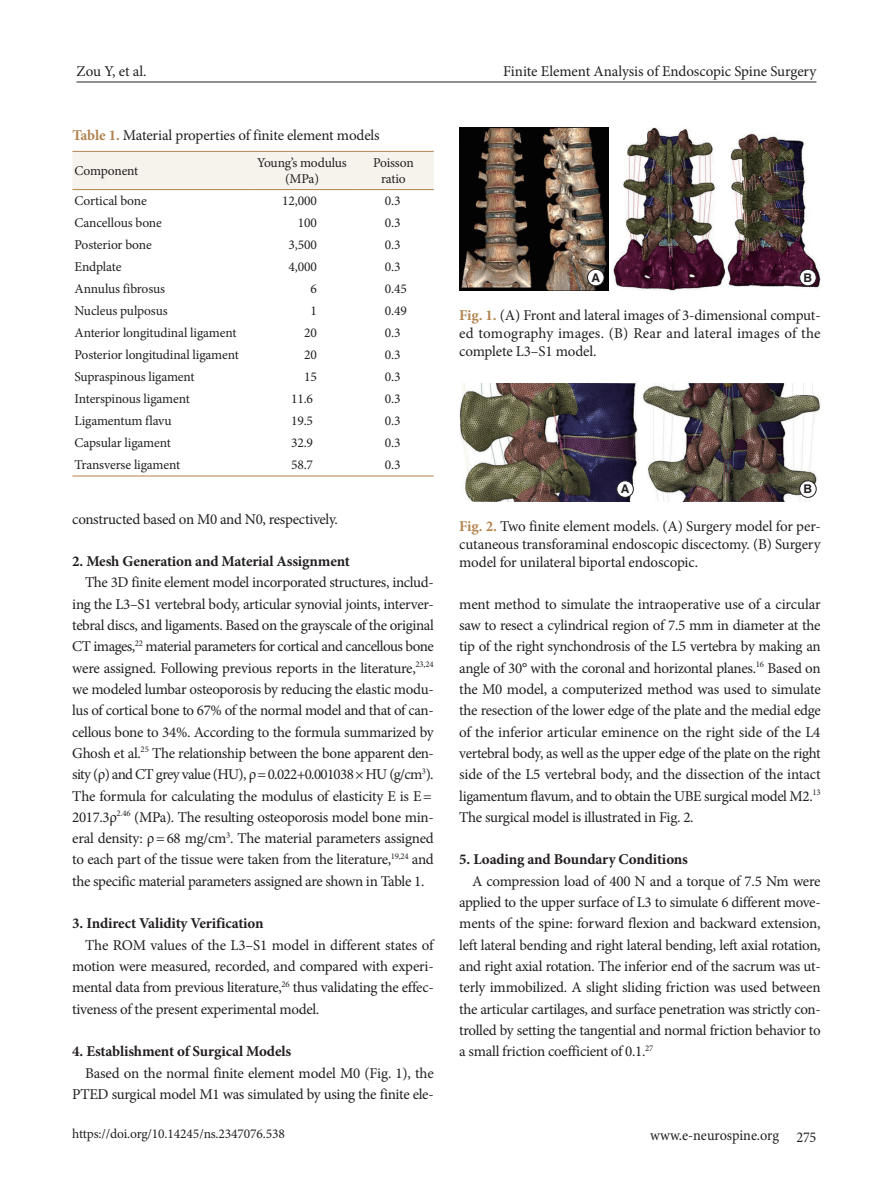
<style>
.page{position:relative;width:893px;height:1191px;background:#fff}
.page>*{position:absolute;margin:0;border:0;box-sizing:border-box;transform-origin:0 0}
.본문{font:15px/21.3px "Minion Pro";letter-spacing:-.02em;color:#231f20;text-align:justify}
.표그림캡션{font:15px/18px "Minion Pro";letter-spacing:-.01em;color:#231f20;text-align:justify}
.중제목{font:700 15px "Minion Pro";letter-spacing:-.01em;color:#231f20}
.본문-2{font:15px "Minion Pro";letter-spacing:-.02em;color:#231f20;scale:.95 1}
.표본문{font:13.5px "Minion Pro";letter-spacing:-.01em;color:#231f20}
.표항목{font:13.5px/16.2px "Minion Pro";letter-spacing:-.015em;color:#231f20;text-align:center}
.doi_번호{font:13.5px "Minion Pro";letter-spacing:-.01em;color:#231f20}
.t1{font:700 12px "Helvetica LT Std";color:#231f20}
.s1{font-weight:700;color:#b28450}
.s2{font-size:15.75px}
</style>
<div class="page">
<hr style="left:77px;top:82px;width:739px;height:1px;background:#231f20">
<div style="left:72px;top:152px;width:362px;height:37px;background:#f6f3ed"></div>
<hr style="left:72px;top:151px;width:179px;height:1px;background:#b28450">
<hr style="left:251px;top:151px;width:102px;height:1px;background:#b28450">
<hr style="left:353px;top:151px;width:81px;height:1px;background:#b28450">
<hr style="left:72px;top:189px;width:179px;height:1px;background:#b28450">
<hr style="left:251px;top:189px;width:102px;height:1px;background:#b28450">
<hr style="left:353px;top:189px;width:81px;height:1px;background:#b28450">
<hr style="left:72px;top:476px;width:179px;height:1px;background:#b28450">
<hr style="left:251px;top:476px;width:102px;height:1px;background:#b28450">
<hr style="left:353px;top:476px;width:81px;height:1px;background:#b28450">
<img style="left:459px;top:128px;width:150px;height:162px">
<img style="left:613px;top:128px;width:207px;height:162px">
<div style="left:587px;top:269px;width:17px;height:17px;background:#fff;border-radius:50%"></div>
<div style="left:587px;top:269px;width:17px;height:17px;border:1px solid #231f20;border-radius:50%"></div>
<div style="left:800px;top:269px;width:16px;height:17px;background:#fff;border-radius:50%"></div>
<div style="left:799px;top:269px;width:17px;height:17px;border:1px solid #231f20;border-radius:50%"></div>
<img style="left:459px;top:384px;width:179px;height:118px">
<img style="left:642px;top:384px;width:179px;height:118px">
<div style="left:617px;top:481px;width:16px;height:16px;background:#fff;border-radius:50%"></div>
<div style="left:617px;top:480px;width:17px;height:17px;border:1px solid #231f20;border-radius:50%"></div>
<div style="left:800px;top:481px;width:16px;height:16px;background:#fff;border-radius:50%"></div>
<div style="left:799px;top:480px;width:17px;height:17px;border:1px solid #231f20;border-radius:50%"></div>
<p class="본문" style="left:77px;top:61px;width:71px">Zou Y, et al.</p>
<p class="본문" style="left:503px;top:61px;width:315px">Finite Element Analysis of Endoscopic Spine Surgery</p>
<p class="표그림캡션" style="left:72px;top:126px;width:309px"><span class="s1">Table 1.</span> Material properties of finite element models</p>
<p class="표항목" style="left:75px;top:162px;width:65px">Component</p>
<p class="표항목" style="left:257px;top:154px;width:91px">Young’s modulus (MPa)</p>
<p class="표항목" style="left:373px;top:154px;width:42px">Poisson</p>
<p class="표항목" style="left:381px;top:171px;width:26px">ratio</p>
<p class="표본문" style="left:75px;top:192px;width:74px">Cortical bone</p>
<p class="표본문" style="left:282px;top:192px;width:36px">12,000</p>
<p class="표본문" style="left:385px;top:192px;width:17px">0.3</p>
<p class="표본문" style="left:75px;top:214px;width:89px">Cancellous bone</p>
<p class="표본문" style="left:298px;top:214px;width:21px">100</p>
<p class="표본문" style="left:385px;top:214px;width:17px">0.3</p>
<p class="표본문" style="left:75px;top:236px;width:79px">Posterior bone</p>
<p class="표본문" style="left:288px;top:236px;width:30px">3,500</p>
<p class="표본문" style="left:385px;top:236px;width:17px">0.3</p>
<p class="표본문" style="left:75px;top:258px;width:48px">Endplate</p>
<p class="표본문" style="left:288px;top:258px;width:30px">4,000</p>
<p class="표본문" style="left:385px;top:258px;width:17px">0.3</p>
<p class="표본문" style="left:75px;top:280px;width:92px">Annulus fibrosus</p>
<p class="표본문" style="left:310px;top:280px;width:8px">6</p>
<p class="표본문" style="left:385px;top:280px;width:24px">0.45</p>
<p class="표본문" style="left:75px;top:302px;width:95px">Nucleus pulposus</p>
<p class="표본문" style="left:310px;top:302px;width:8px">1</p>
<p class="표본문" style="left:385px;top:302px;width:24px">0.49</p>
<p class="표본문" style="left:75px;top:324px;width:163px">Anterior longitudinal ligament</p>
<p class="표본문" style="left:304px;top:324px;width:14px">20</p>
<p class="표본문" style="left:385px;top:324px;width:17px">0.3</p>
<p class="표본문" style="left:75px;top:346px;width:166px">Posterior longitudinal ligament</p>
<p class="표본문" style="left:304px;top:346px;width:14px">20</p>
<p class="표본문" style="left:385px;top:346px;width:17px">0.3</p>
<p class="표본문" style="left:75px;top:368px;width:122px">Supraspinous ligament</p>
<p class="표본문" style="left:304px;top:368px;width:14px">15</p>
<p class="표본문" style="left:385px;top:368px;width:17px">0.3</p>
<p class="표본문" style="left:75px;top:390px;width:117px">Interspinous ligament</p>
<p class="표본문" style="left:291px;top:390px;width:24px">11.6</p>
<p class="표본문" style="left:385px;top:390px;width:17px">0.3</p>
<p class="표본문" style="left:75px;top:412px;width:98px">Ligamentum flavu</p>
<p class="표본문" style="left:291px;top:412px;width:24px">19.5</p>
<p class="표본문" style="left:385px;top:412px;width:17px">0.3</p>
<p class="표본문" style="left:75px;top:434px;width:98px">Capsular ligament</p>
<p class="표본문" style="left:291px;top:434px;width:24px">32.9</p>
<p class="표본문" style="left:385px;top:434px;width:17px">0.3</p>
<p class="표본문" style="left:75px;top:456px;width:107px">Transverse ligament</p>
<p class="표본문" style="left:291px;top:456px;width:24px">58.7</p>
<p class="표본문" style="left:385px;top:456px;width:17px">0.3</p>
<p class="본문" style="left:72px;top:508px;width:267px">constructed based on M0 and N0, respectively.</p>
<p class="중제목" style="left:72px;top:551px;width:279px">2. Mesh Generation and Material Assignment</p>
<p class="본문" style="left:72px;top:572px;width:363px;text-align:left;text-indent:13px">The 3D finite element model incorporated structures, includ&shy;ing the L3–S1 vertebral body, articular synovial joints, interver&shy;tebral discs, and ligaments. Based on the grayscale of the original CT images,<sup>22</sup> material parameters for cortical and cancellous bone were assigned. Following previous reports in the literature,<sup>23,24 </sup>we modeled lumbar osteoporosis by reducing the elastic modu&shy;lus of cortical bone to 67% of the normal model and that of can&shy;cellous bone to 34%. According to the formula summarized by Ghosh et al.<sup>25</sup> The relationship between the bone apparent den&shy;sity (<span class="s2">ρ</span>) and CT grey value (HU), <span class="s2">ρ</span>=0.022+0.001038×HU (g/cm<sup>3</sup>).<br>The formula for calculating the modulus of elasticity E is E= 2017.3<span class="s2">ρ</span><sup>2.46</sup> (MPa). The resulting osteoporosis model bone min&shy;eral density: <span class="s2">ρ</span>= 68 mg/cm<sup>3</sup>. The material parameters assigned to each part of the tissue were taken from the literature,<sup>19,24</sup> and the specific material parameters assigned are shown in Table 1.</p>
<p class="중제목" style="left:72px;top:913px;width:193px">3. Indirect Validity Verification</p>
<p class="본문" style="left:72px;top:934px;width:363px;text-indent:13px">The ROM values of the L3–S1 model in different states of motion were measured, recorded, and compared with experi&shy;mental data from previous literature,<sup>26</sup> thus validating the effec&shy;tiveness of the present experimental model.</p>
<p class="중제목" style="left:72px;top:1040px;width:220px">4. Establishment of Surgical Models</p>
<p class="본문" style="left:72px;top:1062px;width:363px;text-align:right">Based on the normal finite element model M0 (Fig. 1), the<br>PTED surgical model M1 was simulated by using the finite ele-</p>
<p class="t1" style="left:591px;top:270px;width:10px">A</p>
<p class="t1" style="left:804px;top:270px;width:10px">B</p>
<p class="표그림캡션" style="left:459px;top:306px;width:363px"><span class="s1">Fig. 1.</span> (A) Front and lateral images of 3-dimensional comput&shy;ed tomography images. (B) Rear and lateral images of the complete L3–S1 model.</p>
<p class="t1" style="left:621px;top:481px;width:10px">A</p>
<p class="t1" style="left:804px;top:481px;width:10px">B</p>
<p class="표그림캡션" style="left:459px;top:517px;width:363px"><span class="s1">Fig. 2.</span> Two finite element models. (A) Surgery model for per&shy;cutaneous transforaminal endoscopic discectomy. (B) Surgery model for unilateral biportal endoscopic.</p>
<p class="본문" style="left:459px;top:593px;width:363px">ment method to simulate the intraoperative use of a circular saw to resect a cylindrical region of 7.5 mm in diameter at the tip of the right synchondrosis of the L5 vertebra by making an angle of 30° with the coronal and horizontal planes.<sup>16</sup> Based on the M0 model, a computerized method was used to simulate the resection of the lower edge of the plate and the medial edge of the inferior articular eminence on the right side of the L4 vertebral body, as well as the upper edge of the plate on the right side of the L5 vertebral body, and the dissection of the intact ligamentum flavum, and to obtain the UBE surgical model M2.<sup>13<br></sup>The surgical model is illustrated in Fig. 2.</p>
<p class="중제목" style="left:459px;top:849px;width:230px">5. Loading and Boundary Conditions</p>
<p class="본문" style="left:459px;top:870px;width:363px;text-indent:13px">A compression load of 400 N and a torque of 7.5 Nm were applied to the upper surface of L3 to simulate 6 different move&shy;ments of the spine: forward flexion and backward extension, left lateral bending and right lateral bending, left axial rotation, and right axial rotation. The inferior end of the sacrum was ut&shy;terly immobilized. A slight sliding friction was used between the articular cartilages, and surface penetration was strictly con&shy;trolled by setting the tangential and normal friction behavior to a small friction coefficient of 0.1.<sup>27</sup></p>
<p class="doi_번호" style="left:72px;top:1124px;width:214px">https://doi.org/10.14245/ns.2347076.538</p>
<p class="본문-2" style="left:650px;top:1125px;width:176px">www.e-neurospine.org 275</p>
</div>
